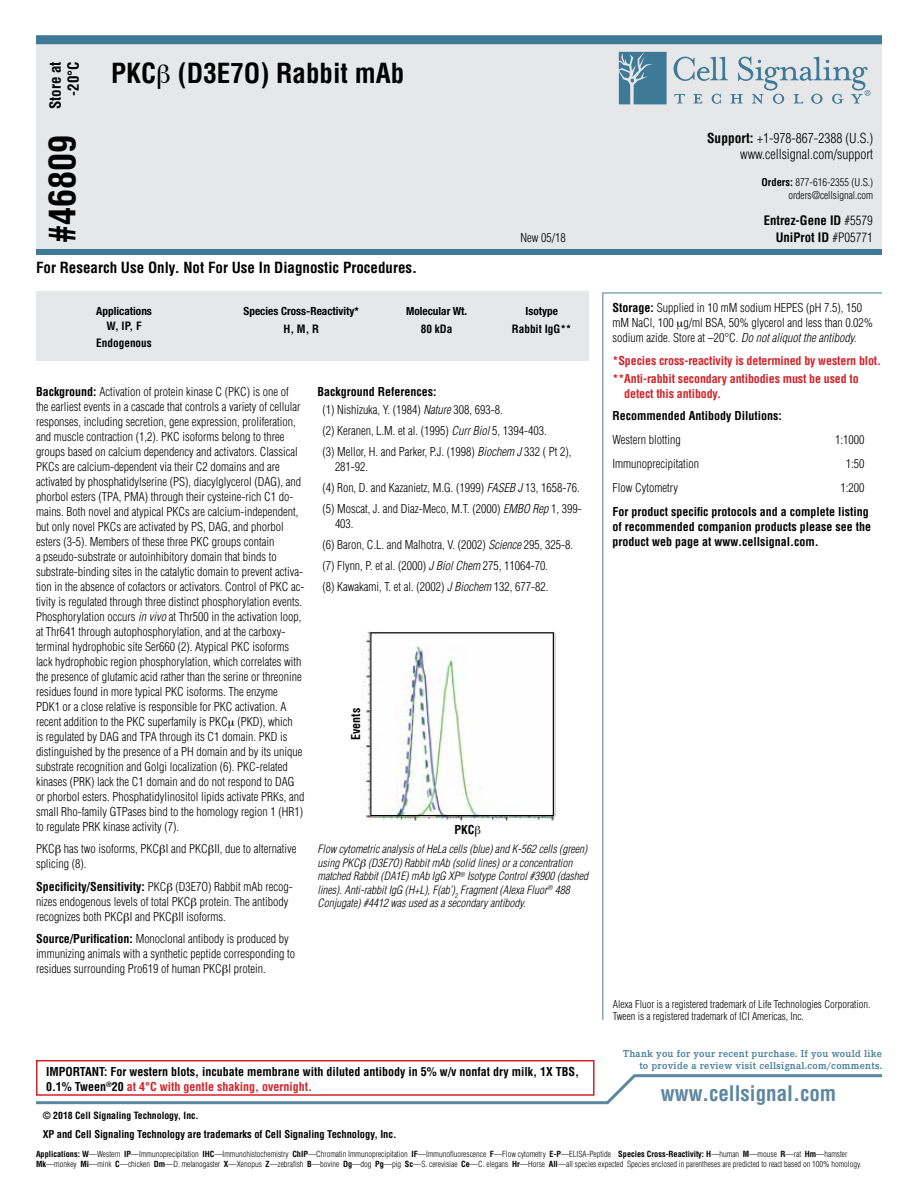
<style>
.page{position:relative;width:918px;height:1188px;background:#fff}
.page>*{position:absolute;margin:0;border:0;box-sizing:border-box;transform-origin:0 0}
.t1{font:700 condensed 36px "Helvetica";color:#000}
.t2{font:700 condensed 27px "Helvetica";color:#000}
.t3{font:700 condensed 21px "Helvetica";color:#5d87a1}
.t4{font:700 condensed 15px/18px "Helvetica";color:#000;text-align:right}
.t5{font:300 condensed 13.5px/16.2px "Helvetica";color:#000;text-align:right}
.t6{font:700 condensed 12.75px "Helvetica";color:#000}
.t7{font:300 condensed 12px/15px "Helvetica";color:#000}
.t8{font:700 condensed 12px/15px "Helvetica";color:#000}
.t9{font:700 condensed 12px/18px "Helvetica";letter-spacing:-.01em;color:#d2232a}
.t10{font:italic 300 condensed 11.25px/13.5px "Helvetica";color:#000}
.t11{font:700 condensed 11.25px "Helvetica Neue LTW1 G";color:#000}
.t12{font:700 condensed 11.25px "Helvetica";color:#000}
.t13{font:300 condensed 10.5px/12.6px "Helvetica";color:#000;text-align:right}
.t14{font:600 10.5px/12px "Corporate E Pro";letter-spacing:.025em;color:#3e7998;text-align:right}
.t15{font:700 condensed 10.5px "Helvetica";letter-spacing:-.005em;color:#000}
.t16{font:700 condensed 9.75px "Helvetica";color:#000}
.t17{font:300 condensed 8.25px/9.9px "Helvetica";color:#000}
.s1{font-weight:700}
.s2{font-weight:300}
.s3{font-style:italic}
.s4{color:#d2232a}
</style>
<div class="page">
<div style="left:36px;top:43px;width:846px;height:210px;background:#e6e7e8"></div>
<div style="left:36px;top:249px;width:846px;height:6px;background:#3e7998"></div>
<div style="left:36px;top:35px;width:846px;height:9px;background:#3e7998"></div>
<svg style="left:619px;top:52px;width:48px;height:52px;background:#5688a3"></svg>
<svg style="left:674px;top:56px;width:196px;height:48px"></svg>
<svg style="left:36px;top:1074px;width:846px;height:31px"></svg>
<div style="left:36px;top:291px;width:552px;height:70px;background:#e6e7e8"></div>
<div style="left:36px;top:1060px;width:559px;height:36px;border:2px solid #d2232a"></div>
<svg style="left:602px;top:292px;width:280px;height:728px"></svg>
<img style="left:362px;top:631px;width:194px;height:190px">
<div style="left:371px;top:632px;width:183px;height:184px;border:1px solid #000"></div>
<svg style="left:677px;top:322px;width:6px;height:8px"></svg>
<p class="t4" style="left:46px;top:109px;width:49px;rotate:-90deg">Store at -20°C</p>
<h1 class="t1" style="left:40px;top:243px;width:109px;rotate:-90deg">#46809</h1>
<h2 class="t2" style="left:111px;top:57px;width:295px">PKC (D3E7O) Rabbit mAb</h2>
<p class="t4" style="left:36px;top:258px;width:383px">For Research Use Only. Not For Use In Diagnostic Procedures.</p>
<p class="t5" style="left:707px;top:130px;width:168px"><span class="s1">Support:</span> +1-978-867-2388 (U.S.) www.cellsignal.com/support</p>
<p class="t13" style="left:762px;top:176px;width:113px"><span class="s1">Orders:</span> 877-616-2355 (U.S.) orders@cellsignal.com</p>
<p class="t6" style="left:764px;top:213px;width:111px">Entrez-Gene ID <span class="s2">#5579</span></p>
<p class="t7" style="left:520px;top:230px;width:47px">New 05/18</p>
<p class="t6" style="left:776px;top:229px;width:99px">UniProt ID <span class="s2">#P05771</span></p>
<p class="t11" style="left:96px;top:304px;width:57px">Applications</p>
<p class="t11" style="left:244px;top:304px;width:117px">Species Cross-Reactivity*</p>
<p class="t11" style="left:406px;top:304px;width:63px">Molecular Wt.</p>
<p class="t11" style="left:526px;top:305px;width:34px">Isotype</p>
<p class="t12" style="left:106px;top:319px;width:37px">W, IP, F</p>
<p class="t12" style="left:284px;top:322px;width:37px">H, M, R</p>
<p class="t12" style="left:421px;top:322px;width:33px">80 kDa</p>
<p class="t12" style="left:512px;top:322px;width:61px">Rabbit IgG**</p>
<p class="t12" style="left:96px;top:335px;width:57px">Endogenous</p>
<p class="t7" style="left:36px;top:384px;width:270px"><span class="s1">Background:</span> Activation of protein kinase C (PKC) is one of the earliest events in a cascade that controls a variety of cellular responses, including secretion, gene expression, proliferation, and muscle contraction (1,2). PKC isoforms belong to three groups based on calcium dependency and activators. Classical PKCs are calcium-dependent via their C2 domains and are activated by phosphatidylserine (PS), diacylglycerol (DAG), and phorbol esters (TPA, PMA) through their cysteine-rich C1 do&shy;mains. Both novel and atypical PKCs are calcium-independent, but only novel PKCs are activated by PS, DAG, and phorbol esters (3-5). Members of these three PKC groups contain<br>a pseudo-substrate or autoinhibitory domain that binds to substrate-binding sites in the catalytic domain to prevent activa&shy;tion in the absence of cofactors or activators. Control of PKC ac&shy;tivity is regulated through three distinct phosphorylation events.<br>Phosphorylation occurs <span class="s3">in vivo</span> at Thr500 in the activation loop, at Thr641 through autophosphorylation, and at the carboxy&shy;terminal hydrophobic site Ser660 (2). Atypical PKC isoforms lack hydrophobic region phosphorylation, which correlates with the presence of glutamic acid rather than the serine or threonine residues found in more typical PKC isoforms. The enzyme PDK1 or a close relative is responsible for PKC activation. A recent addition to the PKC superfamily is PKC (PKD), which<br>is regulated by DAG and TPA through its C1 domain. PKD is distinguished by the presence of a PH domain and by its unique substrate recognition and Golgi localization (6). PKC-related kinases (PRK) lack the C1 domain and do not respond to DAG or phorbol esters. Phosphatidylinositol lipids activate PRKs, and small Rho-family GTPases bind to the homology region 1 (HR1) to regulate PRK kinase activity (7).</p>
<p class="t7" style="left:36px;top:841px;width:262px">PKC has two isoforms, PKC I and PKC II, due to alternative splicing (8).</p>
<p class="t7" style="left:36px;top:879px;width:258px"><span class="s1">Specificity/Sensitivity:</span> PKC (D3E7O) Rabbit mAb recog&shy;nizes endogenous levels of total PKC protein. The antibody recognizes both PKC I and PKC II isoforms.</p>
<p class="t7" style="left:36px;top:931px;width:261px"><span class="s1">Source/Purification:</span> Monoclonal antibody is produced by immunizing animals with a synthetic peptide corresponding to residues surrounding Pro619 of human PKC I protein.</p>
<p class="t7" style="left:322px;top:382px;width:182px;line-height:18px;text-indent:-5px"><span class="s1">Background References:<br></span>(1) Nishizuka, Y. (1984) <span class="s3">Nature</span> 308, 693-8.</p>
<p class="t7" style="left:322px;top:420px;width:251px;line-height:21px">(2) Keranen, L.M. et al. (1995) <span class="s3">Curr Biol</span> 5, 1394-403.<br>(3) Mellor, H. and Parker, P.J. (1998) <span class="s3">Biochem J</span> 332 ( Pt 2),</p>
<p class="t7" style="left:322px;top:456px;width:261px;line-height:21px;text-indent:13px">281-92.<br>(4) Ron, D. and Kazanietz, M.G. (1999) <span class="s3">FASEB J</span> 13, 1658-76. (5) Moscat, J. and Diaz-Meco, M.T. (2000) <span class="s3">EMBO Rep</span> 1, 399-</p>
<p class="t7" style="left:322px;top:513px;width:252px;line-height:21px;text-indent:13px">403.<br>(6) Baron, C.L. and Malhotra, V. (2002) <span class="s3">Science</span> 295, 325-8. (7) Flynn, P. et al. (2000) <span class="s3">J Biol Chem</span> 275, 11064-70.<br>(8) Kawakami, T. et al. (2002) <span class="s3">J Biochem</span> 132, 677-82.</p>
<p class="t8" style="left:348px;top:740px;width:33px;rotate:-90deg">Events</p>
<p class="t8" style="left:455px;top:822px;width:22px">PKC</p>
<p class="t10" style="left:318px;top:842px;width:272px">Flow cytometric analysis of HeLa cells (blue) and K-562 cells (green) using PKC (D3E7O) Rabbit mAb (solid lines) or a concentration matched Rabbit (DA1E) mAb IgG XP<sup>®</sup> Isotype Control #3900 (dashed lines). Anti-rabbit IgG (H+L), F(ab’)<sub>2</sub> Fragment (Alexa Fluor<sup>®</sup> 488<br>Conjugate) #4412 was used as a secondary antibody.</p>
<p class="t8" style="left:46px;top:1064px;width:535px">IMPORTANT: For western blots, incubate membrane with diluted antibody in 5% w/v nonfat dry milk, 1X TBS,<br>0.1% Tween<sup>®</sup>20 <span class="s4">at 4°C with gentle shaking, overnight.</span></p>
<p class="t16" style="left:43px;top:1109px;width:158px">© 2018 Cell Signaling Technology, Inc.</p>
<p class="t15" style="left:43px;top:1128px;width:355px">XP and Cell Signaling Technology are trademarks of Cell Signaling Technology, Inc.</p>
<p class="t7" style="left:613px;top:300px;width:262px"><span class="s1">Storage:</span> Supplied in 10 mM sodium HEPES (pH 7.5), 150 mM NaCl, 100 g/ml BSA, 50% glycerol and less than 0.02% sodium azide. Store at –20°C. <span class="s3">Do not aliquot the antibody.</span></p>
<p class="t9" style="left:613px;top:351px;width:270px">*Species cross-reactivity is determined by western blot. **Anti-rabbit secondary antibodies must be used to</p>
<p class="t9" style="left:624px;top:384px;width:98px">detect this antibody.</p>
<p class="t8" style="left:613px;top:408px;width:171px">Recommended Antibody Dilutions:</p>
<p class="t7" style="left:613px;top:432px;width:70px">Western blotting</p>
<p class="t7" style="left:835px;top:432px;width:31px">1:1000</p>
<p class="t7" style="left:613px;top:456px;width:88px">Immunoprecipitation</p>
<p class="t7" style="left:846px;top:456px;width:20px">1:50</p>
<p class="t7" style="left:613px;top:480px;width:67px">Flow Cytometry</p>
<p class="t7" style="left:841px;top:480px;width:25px">1:200</p>
<p class="t8" style="left:613px;top:504px;width:260px">For product specific protocols and a complete listing of recommended companion products please see the product web page at www.cellsignal.com.</p>
<p class="t13" style="left:613px;top:998px;width:259px;line-height:12px;text-align:left">Alexa Fluor is a registered trademark of Life Technologies Corporation.<br>Tween is a registered trademark of ICI Americas, Inc.</p>
<p class="t14" style="left:623px;top:1047px;width:260px">Thank you for your recent purchase. If you would like to provide a review visit cellsignal.com/comments.</p>
<h3 class="t3" style="left:661px;top:1080px;width:177px">www.cellsignal.com</h3>
<p class="t17" style="left:36px;top:1149px;width:827px"><span class="s1">Applications: W</span>—Western <span class="s1">IP</span>—Immunoprecipitation <span class="s1">IHC</span>—Immunohistochemistry <span class="s1">ChIP</span>—Chromatin Immunoprecipitation <span class="s1">IF</span>—Immunofluorescence <span class="s1">F</span>—Flow cytometry <span class="s1">E-P</span>—ELISA-Peptide <span class="s1">Species Cross-Reactivity: H</span>—human <span class="s1">M</span>—mouse <span class="s1">R</span>—rat <span class="s1">Hm</span>—hamster<br><span class="s1">Mk</span>—monkey <span class="s1">Mi</span>—mink <span class="s1">C</span>—chicken <span class="s1">Dm</span>—D. melanogaster <span class="s1">X</span>—Xenopus <span class="s1">Z</span>—zebrafish <span class="s1">B</span>—bovine <span class="s1">Dg</span>—dog <span class="s1">Pg</span>—pig <span class="s1">Sc</span>—S. cerevisiae <span class="s1">Ce</span>—C. elegans <span class="s1">Hr</span>—Horse <span class="s1">All</span>—all species expected Species enclosed in parentheses are predicted to react based on 100% homology.</p>
</div>
